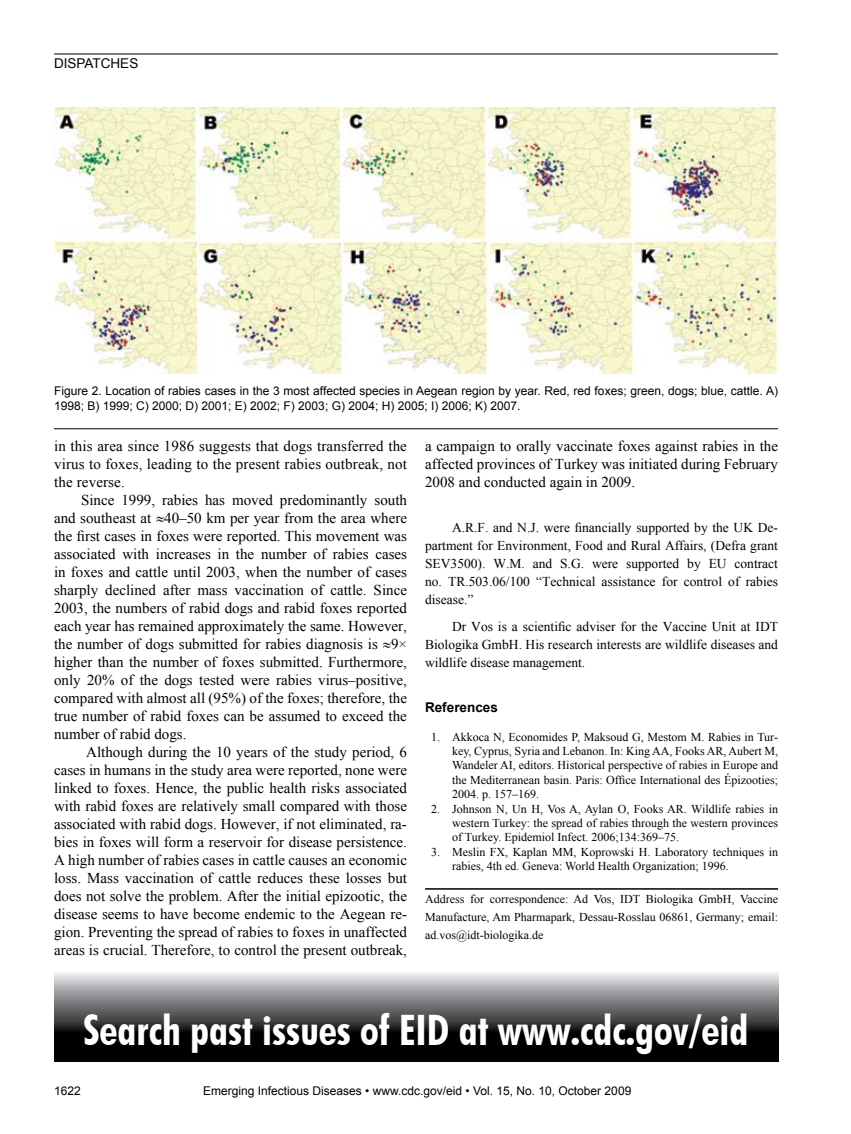
<style>
.page{position:relative;width:851px;height:1134px;background:#fff}
.page>*{position:absolute;margin:0;border:0;box-sizing:border-box;transform-origin:0 0}
.t1{font:700 condensed 42px "Futura BT";color:#fff}
.t2{font:15px/18px "Times New Roman";color:#000;text-align:justify}
.t3{font:13.5px/18px "Times New Roman";color:#000;text-align:justify}
.t4{font:700 13.5px "Arial";color:#000}
.t5{font:13.5px "Arial";color:#000}
.t6{font:12px/14.4px "Times New Roman";color:#000;text-align:justify}
.t7{font:12px/15px "Arial";color:#000}
</style>
<div class="page">
<hr style="left:54px;top:54px;width:724px;height:1px;background:#000">
<hr style="left:425px;top:888px;width:353px;height:2px;background:#000">
<img style="left:54px;top:108px;width:724px;height:265px">
<hr style="left:54px;top:428px;width:724px;height:1px;background:#000">
<svg style="left:54px;top:973px;width:724px;height:88px;background:#535455"></svg>
<p class="t5" style="left:54px;top:55px;width:86px">DISPATCHES</p>
<p class="t7" style="left:54px;top:384px;width:725px">Figure 2. Location of rabies cases in the 3 most affected species in Aegean region by year. Red, red foxes; green, dogs; blue, cattle. A)<br>1998; B) 1999; C) 2000; D) 2001; E) 2002; F) 2003; G) 2004; H) 2005; I) 2006; K) 2007.</p>
<p class="t2" style="left:54px;top:437px;width:354px">in this area since 1986 suggests that dogs transferred the virus to foxes, leading to the present rabies outbreak, not the reverse.</p>
<p class="t2" style="left:54px;top:491px;width:354px;text-indent:27px">Since 1999, rabies has moved predominantly south and southeast at ≈40–50 km per year from the area where the first cases in foxes were reported. This movement was associated with increases in the number of rabies cases in foxes and cattle until 2003, when the number of cases sharply declined after mass vaccination of cattle. Since 2003, the numbers of rabid dogs and rabid foxes reported each year has remained approximately the same. However, the number of dogs submitted for rabies diagnosis is ≈9× higher than the number of foxes submitted. Furthermore, only 20% of the dogs tested were rabies virus–positive, compared with almost all (95%) of the foxes; therefore, the true number of rabid foxes can be assumed to exceed the number of rabid dogs.</p>
<p class="t2" style="left:54px;top:743px;width:354px;text-indent:32px">Although during the 10 years of the study period, 6 cases in humans in the study area were reported, none were linked to foxes. Hence, the public health risks associated with rabid foxes are relatively small compared with those associated with rabid dogs. However, if not eliminated, ra&shy;bies in foxes will form a reservoir for disease persistence.<br>A high number of rabies cases in cattle causes an economic loss. Mass vaccination of cattle reduces these losses but does not solve the problem. After the initial epizootic, the disease seems to have become endemic to the Aegean re&shy;gion. Preventing the spread of rabies to foxes in unaffected areas is crucial. Therefore, to control the present outbreak,</p>
<p class="t2" style="left:425px;top:437px;width:354px">a campaign to orally vaccinate foxes against rabies in the affected provinces of Turkey was initiated during February 2008 and conducted again in 2009.</p>
<p class="t3" style="left:425px;top:518px;width:354px;text-indent:27px">A.R.F. and N.J. were financially supported by the UK De&shy;partment for Environment, Food and Rural Affairs, (Defra grant SEV3500). W.M. and S.G. were supported by EU contract no. TR.503.06/100 “Technical assistance for control of rabies disease.”</p>
<p class="t3" style="left:425px;top:617px;width:354px;text-indent:27px">Dr Vos is a scientific adviser for the Vaccine Unit at IDT Biologika GmbH. His research interests are wildlife diseases and wildlife disease management.</p>
<p class="t4" style="left:425px;top:698px;width:74px">References</p>
<p class="t6" style="left:452px;top:729px;width:327px;text-indent:-21px">1. Akkoca N, Economides P, Maksoud G, Mestom M. Rabies in Tur&shy;key, Cyprus, Syria and Lebanon. In: King AA, Fooks AR, Aubert M, Wandeler AI, editors. Historical perspective of rabies in Europe and the Mediterranean basin. Paris: Office International des Épizooties; 2004. p. 157–169.</p>
<p class="t6" style="left:452px;top:801px;width:327px;text-indent:-21px">2. Johnson N, Un H, Vos A, Aylan O, Fooks AR. Wildlife rabies in western Turkey: the spread of rabies through the western provinces of Turkey. Epidemiol Infect. 2006;134:369–75.</p>
<p class="t6" style="left:452px;top:844px;width:327px;text-indent:-21px">3. Meslin FX, Kaplan MM, Koprowski H. Laboratory techniques in rabies, 4th ed. Geneva: World Health Organization; 1996.</p>
<p class="t6" style="left:425px;top:890px;width:354px;line-height:18px">Address for correspondence: Ad Vos, IDT Biologika GmbH, Vaccine Manufacture, Am Pharmapark, Dessau-Rosslau 06861, Germany; email: ad.vos@idt-biologika.de</p>
<h1 class="t1" style="left:83px;top:1005px;width:666px">Search past issues of EID at www.cdc.gov/eid</h1>
<p class="t7" style="left:54px;top:1084px;width:28px">1622</p>
<p class="t7" style="left:203px;top:1084px;width:429px">Emerging Infectious Diseases • www.cdc.gov/eid • Vol. 15, No. 10, October 2009</p>
</div>
